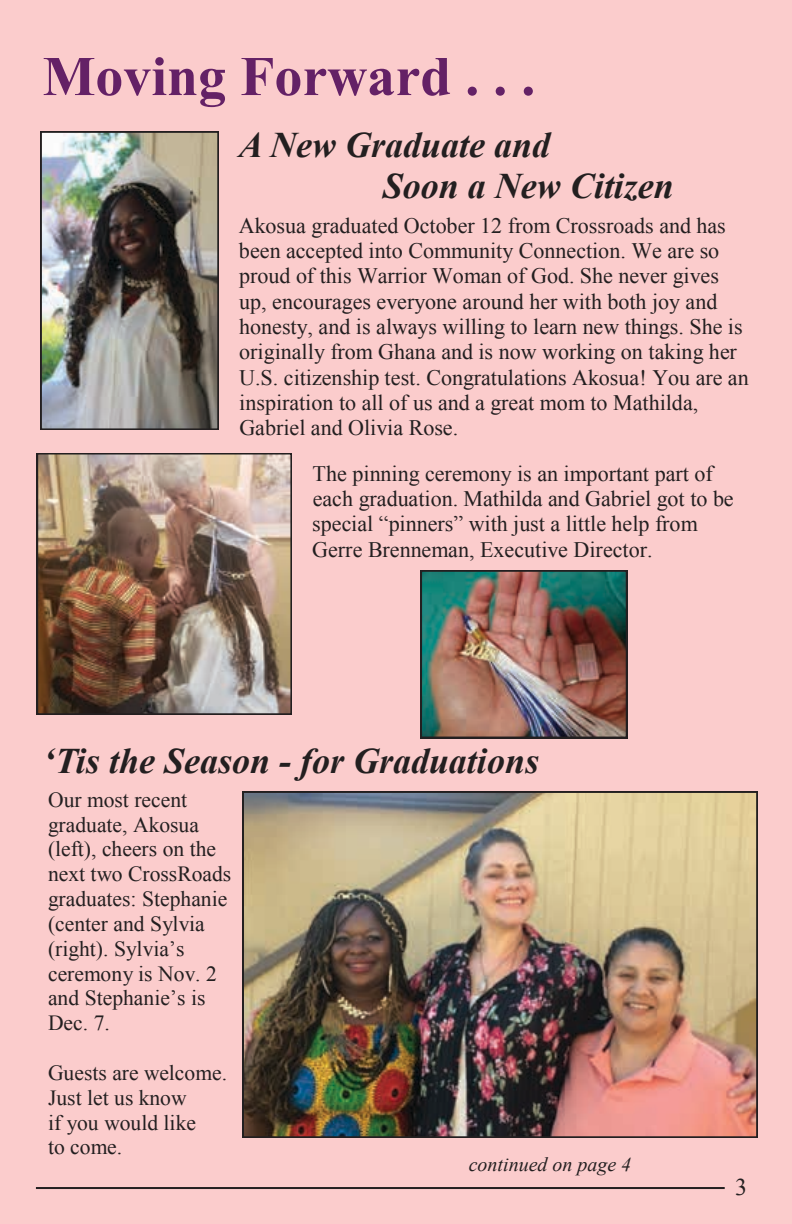
<style>
.page{position:relative;width:792px;height:1224px;background:#fbcccc}
.page>*{position:absolute;margin:0;border:0;box-sizing:border-box;transform-origin:0 0}
.t1{font:700 56px "Times New Roman";color:#642166}
.t2{font:italic 700 36px/41.6px "Times New Roman";color:#231f20}
.t3{font:24px "Times New Roman";color:#231f20}
.t4{font:22px/25.4px "Times New Roman";color:#231f20}
.t5{font:21.6px/24.8px "Times New Roman";color:#231f20}
.t6{font:italic 20px "Times New Roman";letter-spacing:.005em;color:#231f20}
</style>
<div class="page">
<img style="left:37px;top:453px;width:255px;height:262px">
<img style="left:40px;top:131px;width:179px;height:299px">
<img style="left:421px;top:570px;width:206px;height:168px">
<img style="left:242px;top:791px;width:516px;height:347px">
<hr style="left:36px;top:1187px;width:689px;height:2px;background:#231f20">
<h1 class="t1" style="left:43px;top:38px;width:494px">Moving Forward . . .</h1>
<h2 class="t2" style="left:383px;top:123px;width:292px;text-indent:-144px">A New Graduate and<br>Soon a New Citizen</h2>
<p class="t4" style="left:239px;top:212px;width:511px">Akosua graduated October 12 from Crossroads and has been accepted into Community Connection. We are so proud of this Warrior Woman of God. She never gives up, encourages everyone around her with both joy and honesty, and is always willing to learn new things. She is originally from Ghana and is now working on taking her U.S. citizenship test. Congratulations Akosua! You are an inspiration to all of us and a great mom to Mathilda, Gabriel and Olivia Rose.</p>
<p class="t4" style="left:312px;top:460px;width:423px">The pinning ceremony is an important part of each graduation. Mathilda and Gabriel got to be special “pinners” with just a little help from Gerre Brenneman, Executive Director.</p>
<h2 class="t2" style="left:43px;top:739px;width:497px">‘Tis the Season - for Graduations</h2>
<p class="t5" style="left:48px;top:787px;width:185px">Our most recent graduate, Akosua (left), cheers on the next two CrossRoads graduates: Stephanie (center and Sylvia (right). Sylvia’s ceremony is Nov. 2 and Stephanie’s is<br>Dec. 7.</p>
<p class="t5" style="left:48px;top:1060px;width:181px">Guests are welcome.<br>Just let us know<br>if you would like<br>to come.</p>
<p class="t6" style="left:469px;top:1150px;width:164px">continued on page 4</p>
<p class="t3" style="left:735px;top:1171px;width:13px">3</p>
</div>
